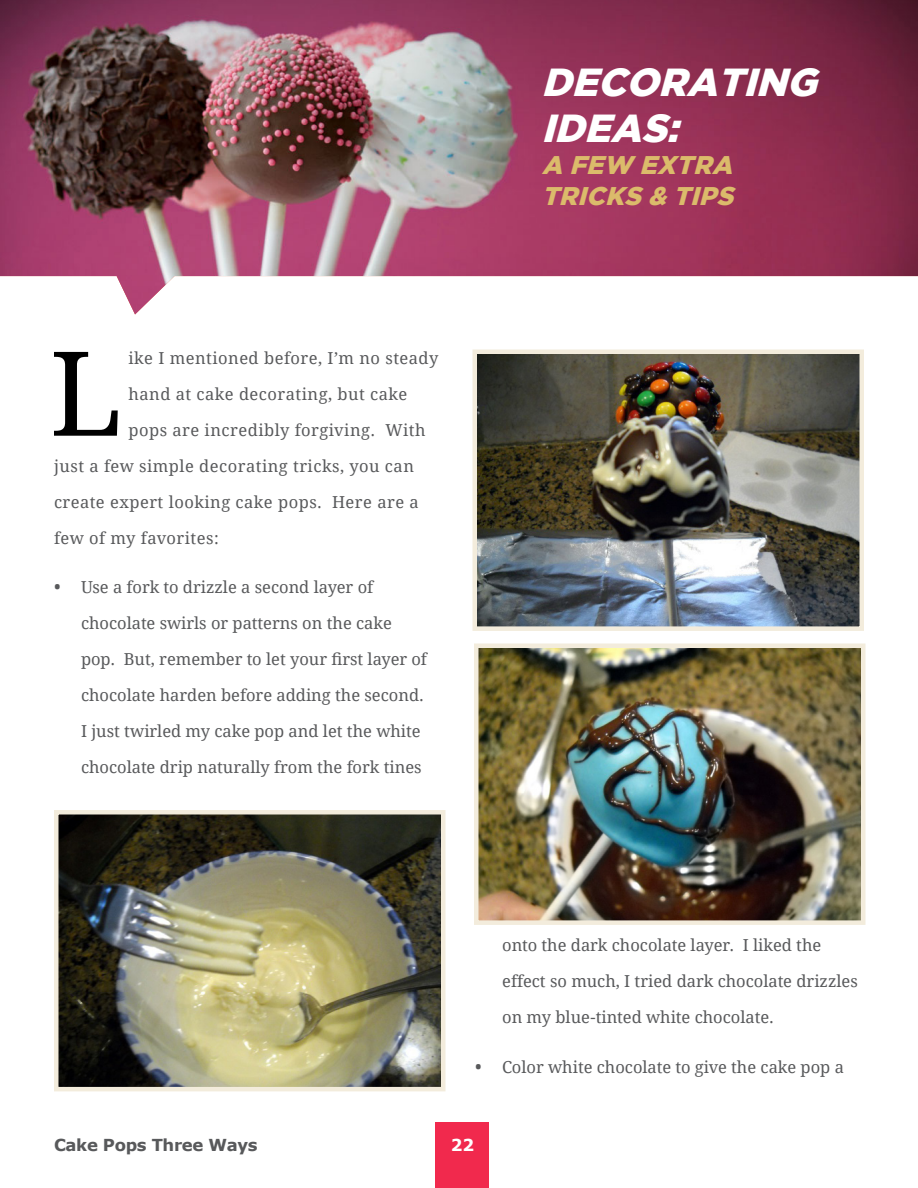
<style>
.page{position:relative;width:918px;height:1188px;background:#fff}
.page>*{position:absolute;margin:0;border:0;box-sizing:border-box;transform-origin:0 0}
.t1{font:117.3px "Droid Serif";color:#000}
.t2{font:italic 900 39px/46.5px "Gotham";color:#fff}
.t3{font:italic 900 25.5px/31.5px "Gotham";color:#dbbb6b}
.t4{font:16.5px/36px "Droid Serif";color:#58595b}
.t5{font:16.5px "Droid Serif";letter-spacing:.03em;color:#58595b}
.t6{font:700 16.5px "Verdana";letter-spacing:-.02em;color:#58595b}
.t7{font:16.5px "Droid Serif";letter-spacing:.025em;color:#58595b}
.t8{font:700 16.5px "Verdana";color:#fff}
.s1{font-size:18px}
</style>
<div class="page">
<div style="left:436px;top:1122px;width:53px;height:66px;background:#f1294d"></div>
<img style="left:0;top:0;width:918px;height:314px">
<img style="left:59px;top:815px;width:382px;height:271px">
<div style="left:54px;top:810px;width:392px;height:281px;border:4px solid #f3ecdc"></div>
<img style="left:477px;top:355px;width:382px;height:271px">
<div style="left:472px;top:350px;width:392px;height:281px;border:4px solid #f3ecdc"></div>
<img style="left:479px;top:649px;width:382px;height:271px">
<div style="left:474px;top:644px;width:392px;height:281px;border:4px solid #f3ecdc"></div>
<p class="t1" style="left:50px;top:321px;width:75px">L</p>
<p class="t5" style="left:129px;top:348px;width:311px">ike I mentioned before, I’m no steady</p>
<p class="t5" style="left:129px;top:384px;width:280px">hand at cake decorating, but cake</p>
<p class="t5" style="left:129px;top:420px;width:299px">pops are incredibly forgiving. With</p>
<p class="t5" style="left:54px;top:456px;width:361px">just a few simple decorating tricks, you can</p>
<p class="t5" style="left:54px;top:492px;width:366px">create expert looking cake pops. Here are a</p>
<p class="t7" style="left:54px;top:528px;width:166px">few of my favorites:</p>
<p class="t4" style="left:81px;top:569px;width:348px;text-indent:-27px"><span class="s1">•</span> Use a fork to drizzle a second layer of chocolate swirls or patterns on the cake pop. But, remember to let your first layer of chocolate harden before adding the second.<br>I just twirled my cake pop and let the white chocolate drip naturally from the fork tines</p>
<p class="t2" style="left:541px;top:58px;width:288px">DECORATING<br>IDEAS:</p>
<p class="t3" style="left:542px;top:149px;width:201px">A FEW EXTRA<br>TRICKS &amp; TIPS</p>
<p class="t4" style="left:502px;top:927px;width:357px">onto the dark chocolate layer. I liked the effect so much, I tried dark chocolate drizzles on my blue-tinted white chocolate.</p>
<p class="t4" style="left:475px;top:1049px;width:370px"><span class="s1">•</span> Color white chocolate to give the cake pop a</p>
<p class="t6" style="left:54px;top:1133px;width:205px">Cake Pops Three Ways</p>
<p class="t8" style="left:451px;top:1133px;width:25px">22</p>
</div>
